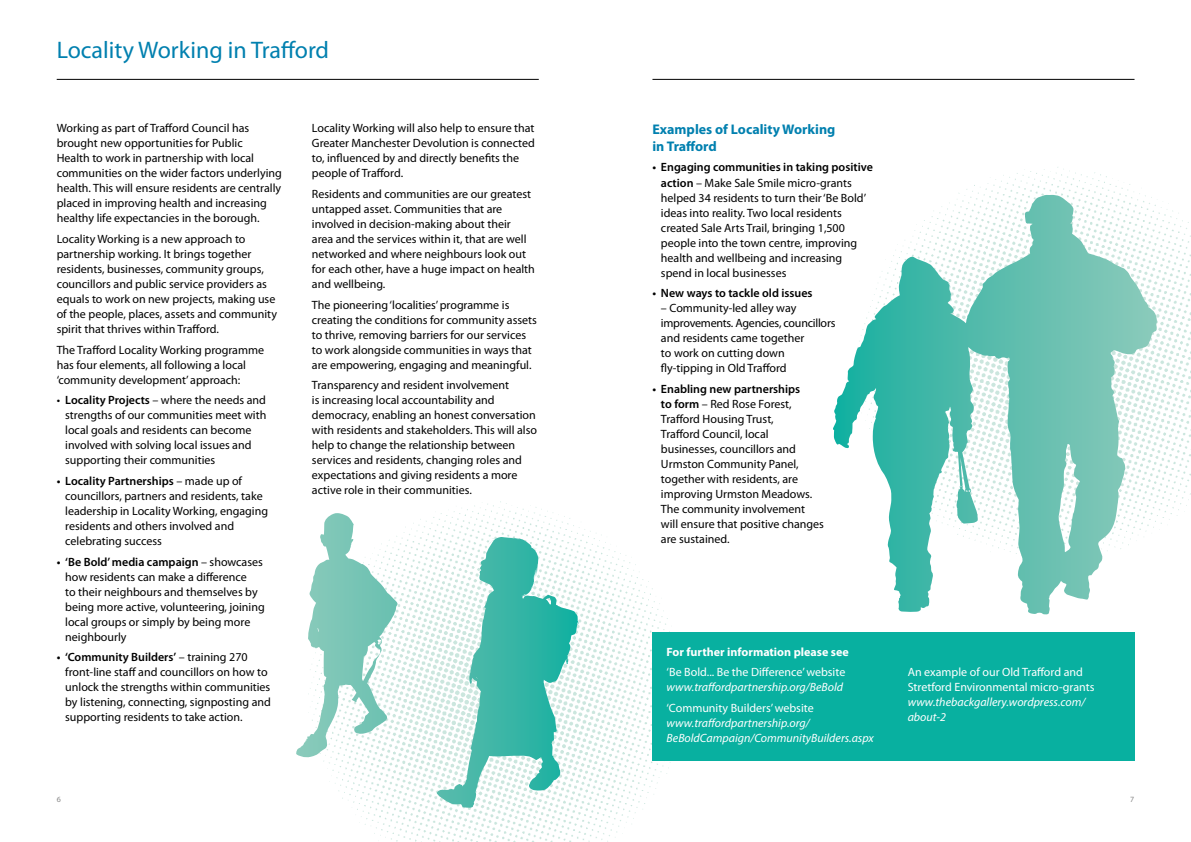
<style>
.page{position:relative;width:1191px;height:842px;background:#fff}
.page>*{position:absolute;margin:0;border:0;box-sizing:border-box;transform-origin:0 0}
.t1{font:24px "Myriad Pro";color:#0080af}
.t2{font:700 14px/17px "Myriad Pro";color:#0080af}
.t3{font:12px/15px "Myriad Pro";color:#000}
.t4{font:italic 12px/15px "Myriad Pro";color:#fff}
.t5{font:12px/15px "Myriad Pro";color:#fff}
.t6{font:700 12px "Myriad Pro";color:#fff}
.t7{font:600 12px "Myriad Pro";color:#000}
.t8{font:8px "Myriad Pro";color:#878787}
.s1{font-weight:600}
</style>
<div class="page">
<img style="left:781px;top:78px;width:410px;height:674px">
<img style="left:323px;top:501px;width:348px;height:341px">
<hr style="left:652px;top:79px;width:482px;height:1px;background:#000">
<div style="left:652px;top:632px;width:482px;height:129px;background:#08b0a0"></div>
<hr style="left:57px;top:79px;width:482px;height:1px;background:#000">
<svg style="left:296px;top:514px;width:66px;height:244px"></svg>
<svg style="left:832px;top:195px;width:219px;height:253px"></svg>
<h1 class="t1" style="left:57px;top:37px;width:274px">Locality Working in Trafford</h1>
<p class="t3" style="left:57px;top:121px;width:227px">Working as part of Trafford Council has brought new opportunities for Public<br>Health to work in partnership with local communities on the wider factors underlying health. This will ensure residents are centrally placed in improving health and increasing healthy life expectancies in the borough.</p>
<p class="t3" style="left:57px;top:232px;width:222px">Locality Working is a new approach to partnership working. It brings together residents, businesses, community groups, councillors and public service providers as equals to work on new projects, making use of the people, places, assets and community spirit that thrives within Trafford.</p>
<p class="t3" style="left:57px;top:342px;width:209px">The Trafford Locality Working programme has four elements, all following a local ‘community development’ approach:</p>
<p class="t3" style="left:65px;top:393px;width:203px;text-indent:-9px">• <span class="s1">Locality Projects</span> – where the needs and strengths of our communities meet with local goals and residents can become involved with solving local issues and supporting their communities</p>
<p class="t3" style="left:65px;top:474px;width:204px;text-indent:-9px"><span class="s1">• Locality Partnerships</span> – made up of councillors, partners and residents, take leadership in Locality Working, engaging residents and others involved and celebrating success</p>
<p class="t3" style="left:65px;top:554px;width:201px;text-indent:-9px"><span class="s1">• ‘Be Bold’ media campaign</span> – showcases how residents can make a difference<br>to their neighbours and themselves by being more active, volunteering, joining local groups or simply by being more neighbourly</p>
<p class="t3" style="left:65px;top:650px;width:207px;text-indent:-9px"><span class="s1">• ‘Community Builders’</span> – training 270 front-line staff and councillors on how to unlock the strengths within communities by listening, connecting, signposting and supporting residents to take action.</p>
<p class="t3" style="left:312px;top:121px;width:224px">Locality Working will also help to ensure that Greater Manchester Devolution is connected to, influenced by and directly benefits the people of Trafford.</p>
<p class="t3" style="left:312px;top:187px;width:224px">Residents and communities are our greatest untapped asset. Communities that are involved in decision-making about their area and the services within it, that are well networked and where neighbours look out for each other, have a huge impact on health and wellbeing.</p>
<p class="t3" style="left:312px;top:297px;width:226px">The pioneering ‘localities’ programme is creating the conditions for community assets to thrive, removing barriers for our services to work alongside communities in ways that are empowering, engaging and meaningful.</p>
<p class="t3" style="left:312px;top:378px;width:227px">Transparency and resident involvement<br>is increasing local accountability and democracy, enabling an honest conversation with residents and stakeholders. This will also help to change the relationship between services and residents, changing roles and expectations and giving residents a more active role in their communities.</p>
<p class="t2" style="left:652px;top:120px;width:184px">Examples of Locality Working in Trafford</p>
<p class="t3" style="left:661px;top:160px;width:213px;text-indent:-9px"><span class="s1">• Engaging communities in taking positive action</span> – Make Sale Smile micro-grants helped 34 residents to turn their ‘Be Bold’ ideas into reality. Two local residents created Sale Arts Trail, bringing 1,500 people into the town centre, improving health and wellbeing and increasing spend in local businesses</p>
<p class="t7" style="left:652px;top:286px;width:162px">• New ways to tackle old issues</p>
<p class="t3" style="left:661px;top:301px;width:176px">– Community-led alley way improvements. Agencies, councillors and residents came together<br>to work on cutting down fly-tipping in Old Trafford</p>
<p class="t3" style="left:661px;top:382px;width:165px;text-indent:-9px"><span class="s1">• Enabling new partnerships<br>to form</span> – Red Rose Forest,<br>Trafford Housing Trust,<br>Trafford Council, local businesses, councillors and<br>Urmston Community Panel, together with residents, are improving Urmston Meadows.<br>The community involvement will ensure that positive changes are sustained.</p>
<p class="t6" style="left:666px;top:644px;width:183px">For further information please see</p>
<p class="t5" style="left:666px;top:665px;width:180px">‘Be Bold... Be the Difference’ website</p>
<p class="t4" style="left:666px;top:679px;width:178px">www.traffordpartnership.org/BeBold</p>
<p class="t5" style="left:666px;top:701px;width:149px">‘Community Builders’ website</p>
<p class="t4" style="left:666px;top:715px;width:209px">www.traffordpartnership.org/<br>BeBoldCampaign/CommunityBuilders.aspx</p>
<p class="t5" style="left:907px;top:665px;width:188px">An example of our Old Trafford and<br>Stretford Environmental micro-grants</p>
<p class="t4" style="left:907px;top:694px;width:179px">www.thebackgallery.wordpress.com/ about-2</p>
<p class="t8" style="left:57px;top:795px;width:6px">6</p>
<p class="t8" style="left:1130px;top:795px;width:6px">7</p>
</div>
